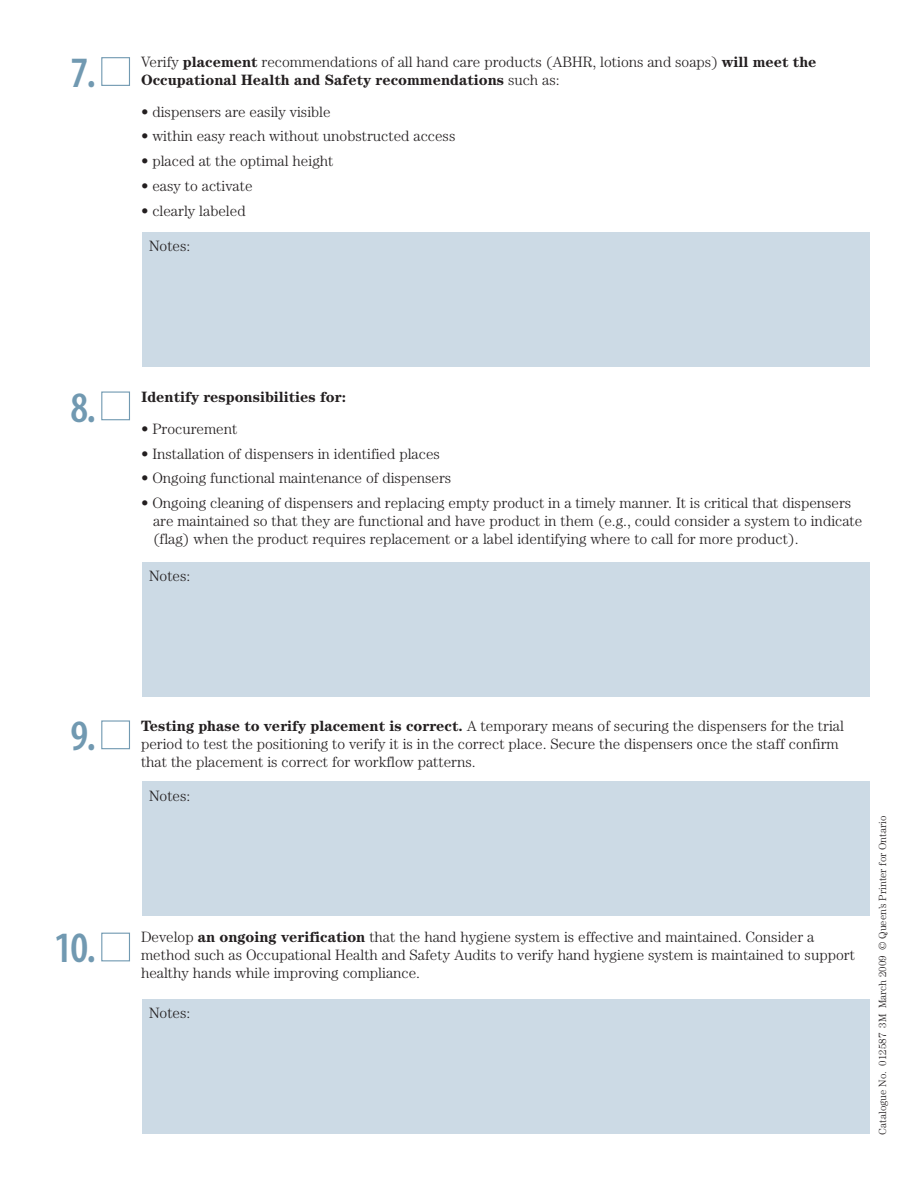
<style>
.page{position:relative;width:918px;height:1188px;background:#fff}
.page>*{position:absolute;margin:0;border:0;box-sizing:border-box;transform-origin:0 0}
.t1{font:600 condensed 43.5px "Myriad Pro";color:#7199b1}
.t2{font:300 15px/18px "Century";color:#231f20}
.t3{font:700 15px "Century";color:#231f20}
.t4{font:300 10.5px "Century";color:#231f20}
.s1{font-weight:700}
</style>
<div class="page">
<div style="left:142px;top:232px;width:728px;height:134px;background:#ccdae5"></div>
<div style="left:142px;top:562px;width:728px;height:134px;background:#ccdae5"></div>
<div style="left:142px;top:782px;width:728px;height:134px;background:#ccdae5"></div>
<div style="left:142px;top:999px;width:728px;height:135px;background:#ccdae5"></div>
<div style="left:101px;top:57px;width:29px;height:29px;border:1px solid #7199b1"></div>
<div style="left:101px;top:392px;width:29px;height:28px;border:1px solid #7199b1"></div>
<div style="left:101px;top:720px;width:29px;height:29px;border:1px solid #7199b1"></div>
<div style="left:101px;top:933px;width:29px;height:28px;border:1px solid #7199b1"></div>
<h1 class="t1" style="left:70px;top:57px;width:27px">7.</h1>
<p class="t2" style="left:141px;top:54px;width:677px">Verify <span class="s1">placement</span> recommendations of all hand care products (ABHR, lotions and soaps) <span class="s1">will meet the<br>Occupational Health and Safety recommendations</span> such as:</p>
<p class="t2" style="left:141px;top:104px;width:191px">• dispensers are easily visible</p>
<p class="t2" style="left:141px;top:129px;width:316px">• within easy reach without unobstructed access</p>
<p class="t2" style="left:141px;top:153px;width:194px">• placed at the optimal height</p>
<p class="t2" style="left:141px;top:178px;width:113px">• easy to activate</p>
<p class="t2" style="left:141px;top:203px;width:106px">• clearly labeled</p>
<p class="t2" style="left:149px;top:238px;width:43px">Notes:</p>
<h1 class="t1" style="left:70px;top:392px;width:27px">8.</h1>
<p class="t3" style="left:141px;top:392px;width:207px">Identify responsibilities for:</p>
<p class="t2" style="left:141px;top:421px;width:98px">• Procurement</p>
<p class="t2" style="left:141px;top:446px;width:300px">• Installation of dispensers in identified places</p>
<p class="t2" style="left:141px;top:471px;width:312px">• Ongoing functional maintenance of dispensers</p>
<p class="t2" style="left:153px;top:495px;width:711px;text-indent:-12px">• Ongoing cleaning of dispensers and replacing empty product in a timely manner. It is critical that dispensers are maintained so that they are functional and have product in them (e.g., could consider a system to indicate (flag) when the product requires replacement or a label identifying where to call for more product).</p>
<p class="t2" style="left:149px;top:568px;width:43px">Notes:</p>
<h1 class="t1" style="left:70px;top:720px;width:27px">9.</h1>
<p class="t2" style="left:141px;top:718px;width:705px"><span class="s1">Testing phase to verify placement is correct.</span> A temporary means of securing the dispensers for the trial period to test the positioning to verify it is in the correct place. Secure the dispensers once the staff confirm that the placement is correct for workflow patterns.</p>
<p class="t2" style="left:149px;top:788px;width:43px">Notes:</p>
<h1 class="t1" style="left:54px;top:932px;width:43px">10.</h1>
<p class="t2" style="left:141px;top:930px;width:715px">Develop <span class="s1">an ongoing verification</span> that the hand hygiene system is effective and maintained. Consider a method such as Occupational Health and Safety Audits to verify hand hygiene system is maintained to support healthy hands while improving compliance.</p>
<p class="t2" style="left:149px;top:1005px;width:43px">Notes:</p>
<p class="t4" style="left:879px;top:1135px;width:320px;rotate:-90deg">Catalogue No. 012587 3M March 2009 © Queen’s Printer for Ontario</p>
</div>
